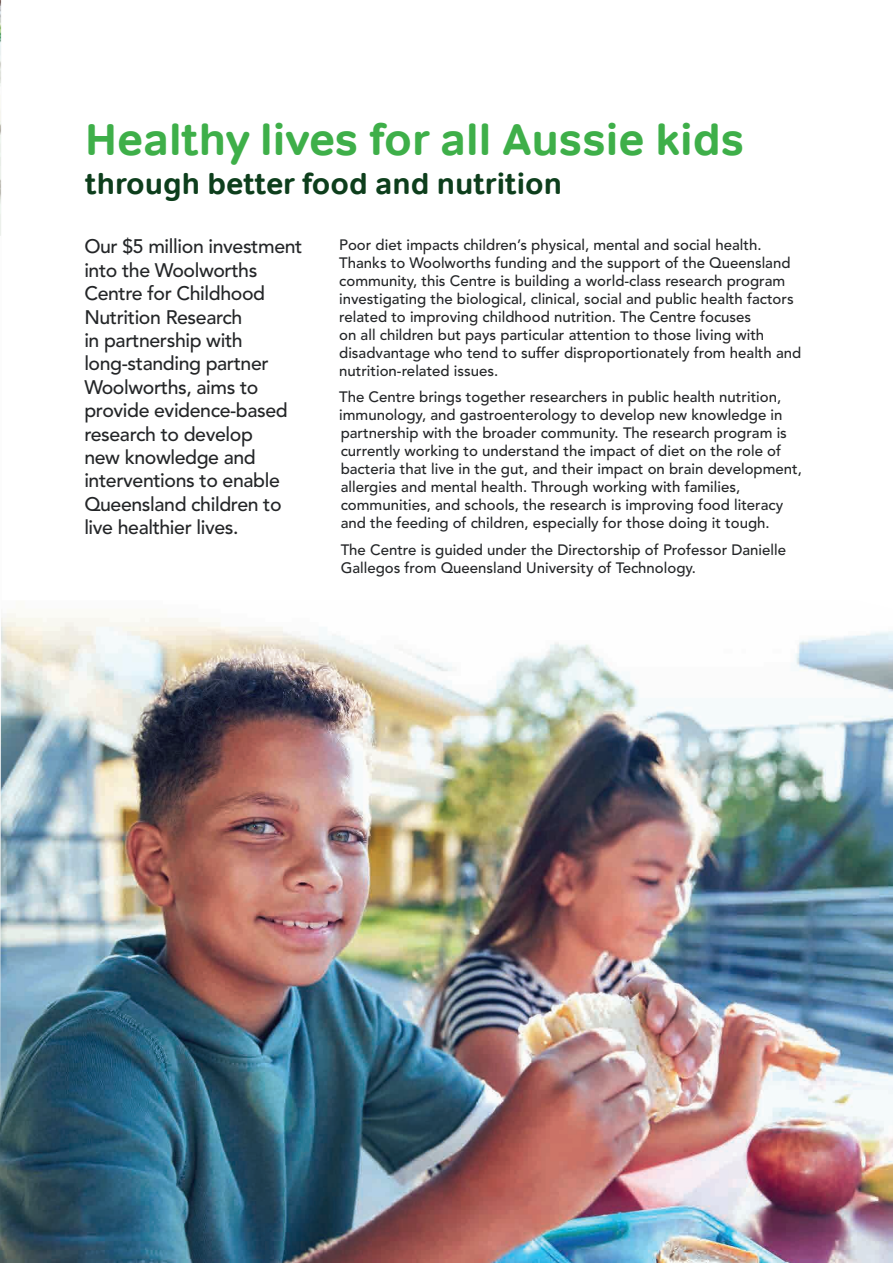
<style>
.page{position:relative;width:893px;height:1263px;background:#fff}
.page>*{position:absolute;margin:0;border:0;box-sizing:border-box;transform-origin:0 0}
.t1{font:700 45px "Tondo";color:#3eaf49}
.t2{font:700 30px "Tondo";color:#0d3e1c}
.t3{font:500 19.5px/23.4px "Avenir LT Std";letter-spacing:-.02em;color:#242628}
.t4{font:500 15px/18px "Avenir LT Std";color:#242628}
</style>
<div class="page">
<hr style="left:0;top:0;width:2px;height:1263px;background:#e6e6e6">
<img style="left:0;top:600px;width:893px;height:663px">
<img style="left:0;top:0;width:1px;height:236px">
<h1 class="t1" style="left:85px;top:112px;width:661px">Healthy lives for all Aussie kids</h1>
<h2 class="t2" style="left:85px;top:165px;width:478px">through better food and nutrition</h2>
<p class="t3" style="left:84px;top:235px;width:220px">Our $5 million investment into the Woolworths<br>Centre for Childhood<br>Nutrition Research<br>in partnership with long-standing partner<br>Woolworths, aims to provide evidence-based research to develop<br>new knowledge and interventions to enable<br>Queensland children to live healthier lives.</p>
<p class="t4" style="left:339px;top:236px;width:464px">Poor diet impacts children’s physical, mental and social health.<br>Thanks to Woolworths funding and the support of the Queensland community, this Centre is building a world-class research program investigating the biological, clinical, social and public health factors related to improving childhood nutrition. The Centre focuses<br>on all children but pays particular attention to those living with disadvantage who tend to suffer disproportionately from health and nutrition-related issues.</p>
<p class="t4" style="left:339px;top:389px;width:464px">The Centre brings together researchers in public health nutrition, immunology, and gastroenterology to develop new knowledge in partnership with the broader community. The research program is currently working to understand the impact of diet on the role of bacteria that live in the gut, and their impact on brain development, allergies and mental health. Through working with families, communities, and schools, the research is improving food literacy and the feeding of children, especially for those doing it tough.</p>
<p class="t4" style="left:341px;top:541px;width:447px">The Centre is guided under the Directorship of Professor Danielle<br>Gallegos from Queensland University of Technology.</p>
</div>
